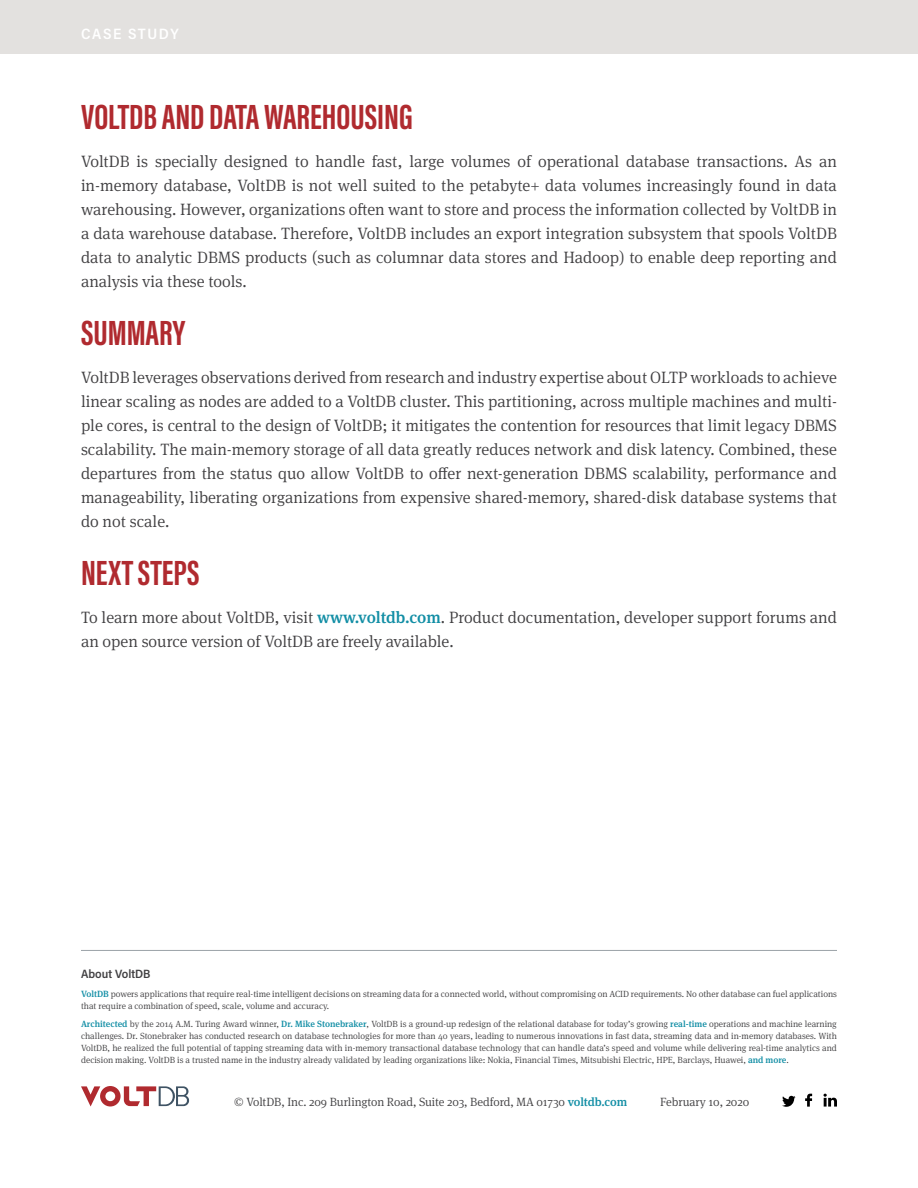
<style>
.page{position:relative;width:918px;height:1188px;background:#fff}
.page>*{position:absolute;margin:0;border:0;box-sizing:border-box;transform-origin:0 0}
.t1{font:700 36px "Acumin Pro Extra Cond";color:#b02a2f}
.t2{font:300 16.5px/24px "Meta Serif Pro";color:#414042;text-align:justify}
.t3{font:600 15px "Acumin Pro Semi Cond";letter-spacing:.105em;color:#fff}
.t4{font:300 12px "Meta Serif Pro";letter-spacing:-.005em;color:#414042}
.t5{font:600 12px "Acumin Pro Semi Cond";letter-spacing:.005em;color:#414042}
.t6{font:300 9px/12px "Meta Serif Pro";color:#414042}
.s1{font-weight:500;color:#128ea5}
</style>
<div class="page">
<div style="left:0;top:0;width:918px;height:54px;background:#e3e1df"></div>
<svg style="left:81px;top:1086px;width:108px;height:21px"></svg>
<svg style="left:805px;top:1094px;width:7px;height:13px"></svg>
<svg style="left:824px;top:1094px;width:13px;height:13px"></svg>
<svg style="left:782px;top:1096px;width:14px;height:11px"></svg>
<hr style="left:81px;top:950px;width:756px;height:1px;background:#9ba2a8">
<p class="t3" style="left:81px;top:23px;width:99px">CASE STUDY</p>
<h1 class="t1" style="left:81px;top:95px;width:334px">VOLTDB AND DATA WAREHOUSING</h1>
<p class="t2" style="left:81px;top:148px;width:758px">VoltDB is specially designed to handle fast, large volumes of operational database transactions. As an in-memory database, VoltDB is not well suited to the petabyte+ data volumes increasingly found in data warehousing. However, organizations often want to store and process the information collected by VoltDB in a data warehouse database. Therefore, VoltDB includes an export integration subsystem that spools VoltDB data to analytic DBMS products (such as columnar data stores and Hadoop) to enable deep reporting and analysis via these tools.</p>
<h1 class="t1" style="left:81px;top:311px;width:106px">SUMMARY</h1>
<p class="t2" style="left:81px;top:364px;width:758px">VoltDB leverages observations derived from research and industry expertise about OLTP workloads to achieve linear scaling as nodes are added to a VoltDB cluster. This partitioning, across multiple machines and multi&shy;ple cores, is central to the design of VoltDB; it mitigates the contention for resources that limit legacy DBMS scalability. The main-memory storage of all data greatly reduces network and disk latency. Combined, these departures from the status quo allow VoltDB to offer next-generation DBMS scalability, performance and manageability, liberating organizations from expensive shared-memory, shared-disk database systems that do not scale.</p>
<h1 class="t1" style="left:81px;top:551px;width:120px">NEXT STEPS</h1>
<p class="t2" style="left:81px;top:604px;width:758px">To learn more about VoltDB, visit <span class="s1">www.voltdb.com</span>. Product documentation, developer support forums and an open source version of VoltDB are freely available.</p>
<p class="t5" style="left:81px;top:965px;width:71px">About VoltDB</p>
<p class="t6" style="left:81px;top:987px;width:758px"><span class="s1">VoltDB</span> powers applications that require real-time intelligent decisions on streaming data for a connected world, without compromising on ACID requirements. No other database can fuel applications that require a combination of speed, scale, volume and accuracy.</p>
<p class="t6" style="left:81px;top:1018px;width:758px;text-align:justify"><span class="s1">Architected</span> by the 2014 A.M. Turing Award winner, <span class="s1">Dr. Mike Stonebraker</span>, VoltDB is a ground-up redesign of the relational database for today’s growing <span class="s1">real-time</span> operations and machine learning challenges. Dr. Stonebraker has conducted research on database technologies for more than 40 years, leading to numerous innovations in fast data, streaming data and in-memory databases. With VoltDB, he realized the full potential of tapping streaming data with in-memory transactional database technology that can handle data’s speed and volume while delivering real-time analytics and decision making. VoltDB is a trusted name in the industry already validated by leading organizations like: Nokia, Financial Times, Mitsubishi Electric, HPE, Barclays, Huawei, <span class="s1">and more</span>.</p>
<p class="t4" style="left:234px;top:1093px;width:394px">© VoltDB, Inc. 209 Burlington Road, Suite 203, Bedford, MA 01730 <span class="s1">voltdb.com</span></p>
<p class="t4" style="left:660px;top:1093px;width:91px">February 10, 2020</p>
</div>
